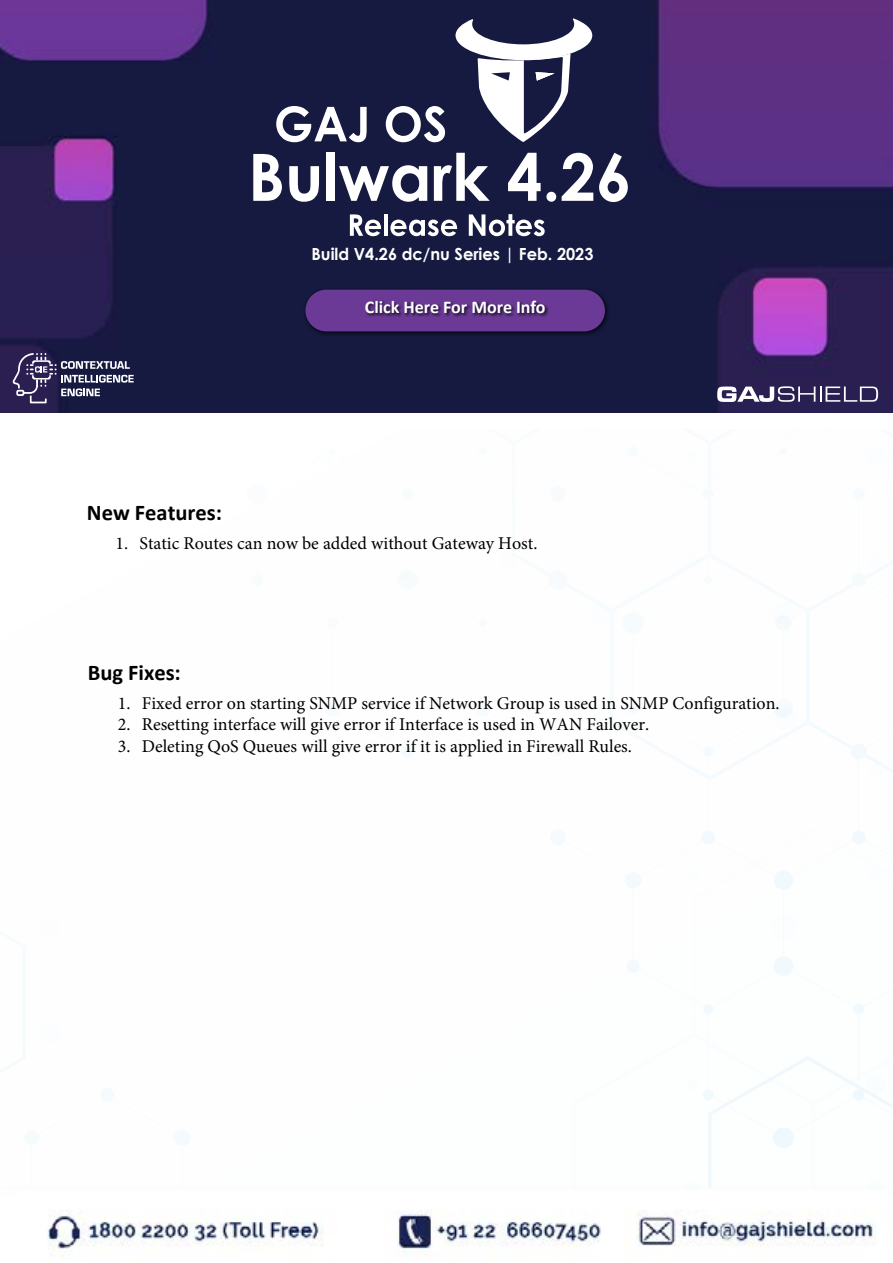
<style>
.page{position:relative;width:893px;height:1263px;background:#fff}
.page>*{position:absolute;margin:0;border:0;box-sizing:border-box;transform-origin:0 0}
.t1{font:700 65.25px "Century Gothic";color:#fff}
.t2{font:700 22.5px "Calibri";color:#000}
.t3{font:18px "Minion Pro";color:#000}
.t4{font:700 18px "Calibri";color:#fff}
.t5{font:700 16.65px "Century Gothic";color:#fff}
</style>
<div class="page">
<svg style="left:852px;top:757px;width:7px;height:5px"></svg>
<img style="left:755px;top:845px;width:90px;height:20px">
<img style="left:692px;top:862px;width:65px;height:140px">
<svg style="left:840px;top:845px;width:5px;height:3px"></svg>
<img style="left:704px;top:1032px;width:110px;height:154px">
<svg style="left:767px;top:1077px;width:8px;height:4px"></svg>
<img style="left:812px;top:1075px;width:37px;height:111px">
<svg style="left:811px;top:1119px;width:5px;height:3px"></svg>
<svg style="left:686px;top:746px;width:28px;height:30px"></svg>
<svg style="left:877px;top:760px;width:14px;height:8px"></svg>
<svg style="left:703px;top:1079px;width:11px;height:21px"></svg>
<svg style="left:692px;top:869px;width:7px;height:13px"></svg>
<img style="left:771px;top:915px;width:26px;height:25px">
<svg style="left:783px;top:915px;width:1px;height:25px"></svg>
<svg style="left:847px;top:1075px;width:28px;height:25px"></svg>
<img style="left:48px;top:1186px;width:827px;height:71px">
<img style="left:0;top:0;width:893px;height:412px">
<svg style="left:717px;top:386px;width:161px;height:16px"></svg>
<svg style="left:12px;top:353px;width:122px;height:50px;background:#484769"></svg>
<svg style="left:276px;top:106px;width:91px;height:36px"></svg>
<svg style="left:386px;top:106px;width:59px;height:36px"></svg>
<svg style="left:350px;top:214px;width:31px;height:22px"></svg>
<hr style="left:384px;top:214px;width:4px;height:22px;background:#fff">
<svg style="left:390px;top:220px;width:67px;height:16px"></svg>
<svg style="left:469px;top:214px;width:76px;height:22px"></svg>
<svg style="left:455px;top:18px;width:137px;height:124px"></svg>
<div style="left:303px;top:287px;width:307px;height:49px;background:#000;opacity:.75"></div>
<div style="left:305px;top:290px;width:300px;height:41px;background:#6b3a96;border-radius:21px"></div>
<div style="left:365px;top:300px;width:184px;height:17px;background:#000;opacity:.75"></div>
<h1 class="t1" style="left:248px;top:128px;width:385px">Bulwark 4.26</h1>
<p class="t5" style="left:312px;top:241px;width:283px">Build V4.26 dc/nu Series | Feb. 2023</p>
<p class="t4" style="left:365px;top:294px;width:182px">Click Here For More Info</p>
<p class="t2" style="left:87px;top:497px;width:137px">New Features:</p>
<p class="t3" style="left:116px;top:531px;width:423px">1. Static Routes can now be added without Gateway Host.</p>
<p class="t2" style="left:88px;top:656px;width:95px">Bug Fixes:</p>
<p class="t3" style="left:118px;top:691px;width:663px">1. Fixed error on starting SNMP service if Network Group is used in SNMP Configuration.</p>
<p class="t3" style="left:118px;top:712px;width:533px">2. Resetting interface will give error if Interface is used in WAN Failover.</p>
<p class="t3" style="left:118px;top:734px;width:516px">3. Deleting QoS Queues will give error if it is applied in Firewall Rules.</p>
</div>
